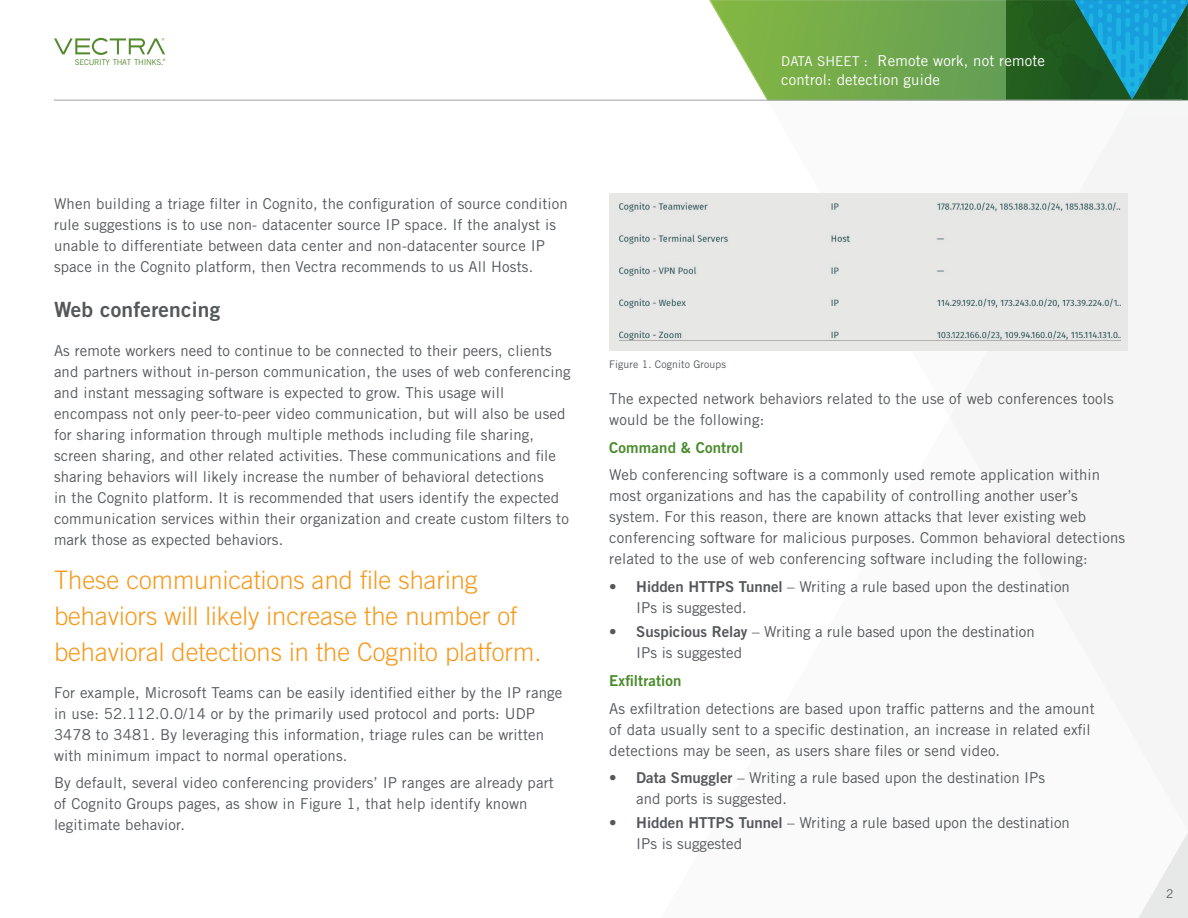
<style>
.page{position:relative;width:1188px;height:918px;background:#fff}
.page>*{position:absolute;margin:0;border:0;box-sizing:border-box;transform-origin:0 0}
.quote{font:300 25.5px/36px "Trade Gothic LT Std";color:#f7991c}
.subhead{font:21px "Trade Gothic LT Std Bd 2";letter-spacing:.01em;color:#54585a}
.bodycopy{font:15px/21px "Trade Gothic LT Std";letter-spacing:.01em;color:#54585a}
.Body_bullets{font:15px/21px "Trade Gothic LT Std";color:#54585a}
.t1{font:15px/19.5px "Trade Gothic LT Std";letter-spacing:.01em;color:#fff}
.t2{font:15px "Trade Gothic LT Std Bd 2";letter-spacing:.01em;color:#4a8b2c}
.t3{font:12px "Trade Gothic LT Std";color:#54585a}
.captions{font:10.5px "Trade Gothic LT Std";letter-spacing:.01em;color:#54585a}
.t4{font:7.95px "Trade Gothic LT Std";letter-spacing:-.04em;color:#548a2e}
.t5{font:3.3px "Trade Gothic LT Std";color:#548a2e}
.s1{font-size:13.5px}
.s2{font-family:"Trade Gothic LT Std Bd 2"}
</style>
<div class="page">
<svg style="left:711px;top:0;width:295px;height:100px;background:#7fb15d"></svg>
<svg style="left:1006px;top:0;width:182px;height:100px;background:#1d705b"></svg>
<svg style="left:1138px;top:833px;width:50px;height:85px"></svg>
<svg style="left:54px;top:38px;width:111px;height:17px"></svg>
<div style="left:609px;top:193px;width:519px;height:157px;background:#e7e7e6"></div>
<hr style="left:54px;top:100px;width:1129px;height:1px;background:#9ea2a2">
<img style="left:619px;top:202px;width:502px;height:139px">
<p class="t4" style="left:75px;top:57px;width:90px">SECURITY THAT THINKS.</p>
<p class="t5" style="left:163px;top:58px;width:4px">®</p>
<p class="t1" style="left:781px;top:50px;width:265px"><span class="s1">DATA SHEET :</span> Remote work, not remote control: detection guide</p>
<p class="bodycopy" style="left:54px;top:193px;width:515px">When building a triage filter in Cognito, the configuration of source condition rule suggestions is to use non- datacenter source IP space. If the analyst is unable to differentiate between data center and non-datacenter source IP space in the Cognito platform, then Vectra recommends to us All Hosts.</p>
<p class="subhead" style="left:54px;top:296px;width:168px">Web conferencing</p>
<p class="bodycopy" style="left:54px;top:340px;width:518px">As remote workers need to continue to be connected to their peers, clients and partners without in-person communication, the uses of web conferencing and instant messaging software is expected to grow. This usage will encompass not only peer-to-peer video communication, but will also be used for sharing information through multiple methods including file sharing, screen sharing, and other related activities. These communications and file sharing behaviors will likely increase the number of behavioral detections<br>in the Cognito platform. It is recommended that users identify the expected communication services within their organization and create custom filters to mark those as expected behaviors.</p>
<p class="quote" style="left:54px;top:562px;width:489px">These communications and file sharing behaviors will likely increase the number of behavioral detections in the Cognito platform.</p>
<p class="bodycopy" style="left:54px;top:682px;width:510px">For example, Microsoft Teams can be easily identified either by the IP range in use: 52.112.0.0/14 or by the primarily used protocol and ports: UDP 3478 to 3481. By leveraging this information, triage rules can be written with minimum impact to normal operations.</p>
<p class="bodycopy" style="left:54px;top:772px;width:501px">By default, several video conferencing providers’ IP ranges are already part of Cognito Groups pages, as show in Figure 1, that help identify known legitimate behavior.</p>
<p class="captions" style="left:609px;top:358px;width:118px">Figure 1. Cognito Groups</p>
<p class="bodycopy" style="left:609px;top:388px;width:506px">The expected network behaviors related to the use of web conferences tools would be the following:</p>
<p class="t2" style="left:609px;top:438px;width:136px">Command &amp; Control</p>
<p class="bodycopy" style="left:609px;top:464px;width:517px">Web conferencing software is a commonly used remote application within most organizations and has the capability of controlling another user’s system. For this reason, there are known attacks that lever existing web conferencing software for malicious purposes. Common behavioral detections related to the use of web conferencing software including the following:</p>
<p class="Body_bullets" style="left:636px;top:576px;width:435px;text-indent:-27px">• <span class="s2">Hidden HTTPS Tunnel</span> – Writing a rule based upon the destination<br>IPs is suggested.</p>
<p class="Body_bullets" style="left:636px;top:621px;width:400px;text-indent:-27px">• <span class="s2">Suspicious Relay</span> – Writing a rule based upon the destination<br>IPs is suggested</p>
<p class="t2" style="left:609px;top:671px;width:74px">Exfiltration</p>
<p class="bodycopy" style="left:609px;top:698px;width:487px">As exfiltration detections are based upon traffic patterns and the amount of data usually sent to a specific destination, an increase in related exfil detections may be seen, as users share files or send video.</p>
<p class="Body_bullets" style="left:636px;top:767px;width:410px;text-indent:-27px">• <span class="s2">Data Smuggler</span> – Writing a rule based upon the destination IPs and ports is suggested.</p>
<p class="Body_bullets" style="left:636px;top:812px;width:435px;text-indent:-27px">• <span class="s2">Hidden HTTPS Tunnel</span> – Writing a rule based upon the destination<br>IPs is suggested</p>
<p class="t3" style="left:1166px;top:886px;width:9px">2</p>
</div>
